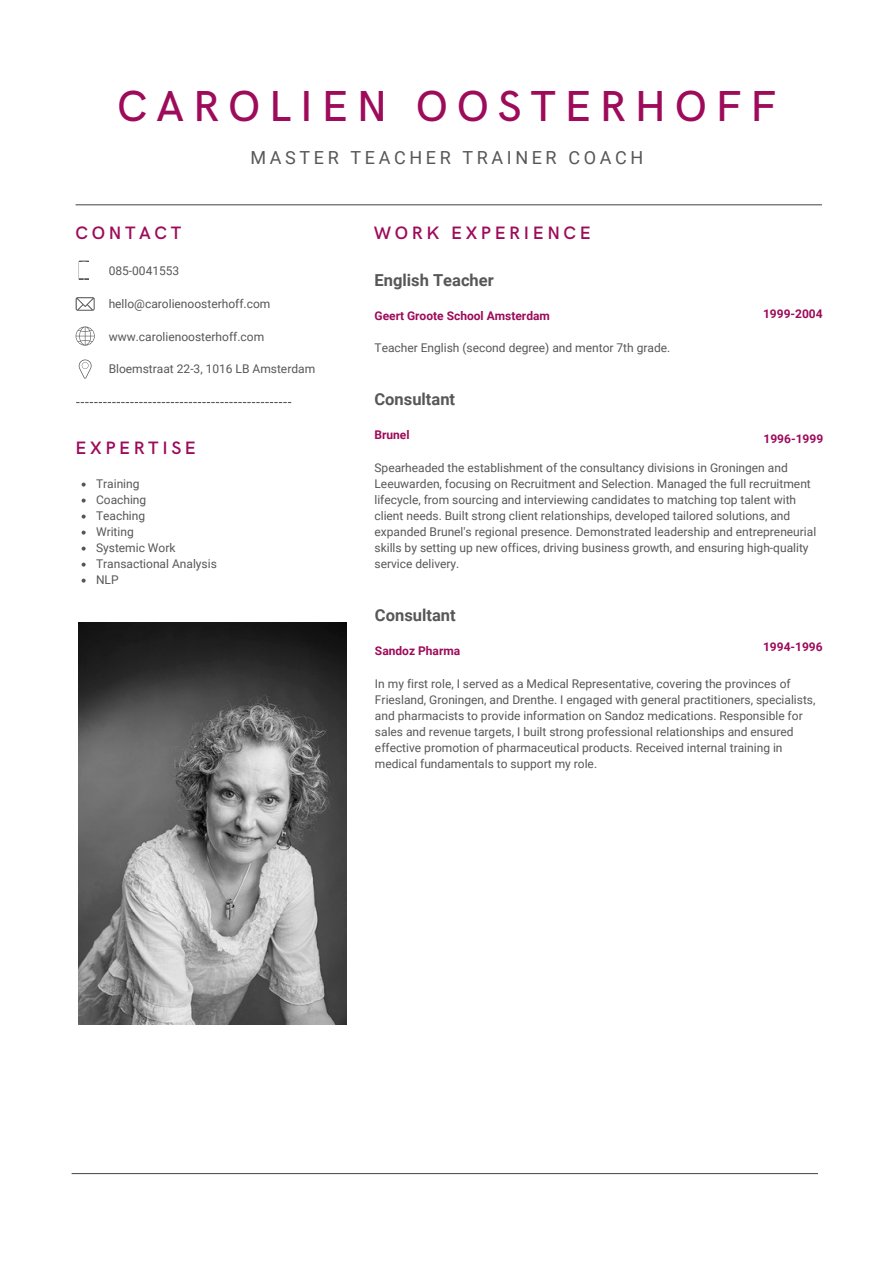
<style>
.page{position:relative;width:894px;height:1264px;background:#fff}
.page>*{position:absolute;margin:0;border:0;box-sizing:border-box;transform-origin:0 0}
.t1{font:500 43.5px "HK Grotesk";letter-spacing:.2em;color:#9d0b5a}
.t2{font:600 18px "HK Grotesk";letter-spacing:.2em;color:#9d0b5a}
.t3{font:18px "Roboto";letter-spacing:.2em;color:#575757}
.t4{font:700 16.5px "Roboto";color:#575757}
.t5{font:12px/16px "Roboto";color:#575757}
.t6{font:700 12px "Roboto";color:#9d0b5a}
</style>
<div class="page">
<hr style="left:76px;top:204px;width:745px;height:1px;background:#575757">
<svg style="left:76px;top:402px;width:215px;height:1px"></svg>
<hr style="left:72px;top:1172px;width:745px;height:2px;background:#575757">
<svg style="left:79px;top:260px;width:10px;height:20px"></svg>
<svg style="left:76px;top:326px;width:19px;height:19px"></svg>
<svg style="left:76px;top:297px;width:19px;height:14px"></svg>
<svg style="left:79px;top:359px;width:12px;height:19px"></svg>
<img style="left:79px;top:622px;width:267px;height:402px">
<svg style="left:82px;top:482px;width:4px;height:4px"></svg>
<svg style="left:82px;top:498px;width:4px;height:4px"></svg>
<svg style="left:82px;top:514px;width:4px;height:4px"></svg>
<svg style="left:82px;top:530px;width:4px;height:4px"></svg>
<svg style="left:82px;top:546px;width:4px;height:4px"></svg>
<svg style="left:82px;top:562px;width:4px;height:4px"></svg>
<svg style="left:82px;top:578px;width:4px;height:4px"></svg>
<p class="t1" style="left:117px;top:82px;width:660px">CAROLIEN OOSTERHOFF</p>
<h2 class="t2" style="left:76px;top:223px;width:107px">CONTACT</h2>
<p class="t3" style="left:250px;top:148px;width:394px">MASTER TEACHER TRAINER COACH</p>
<p class="t2" style="left:373px;top:223px;width:218px">WORK EXPERIENCE</p>
<h1 class="t5" style="left:109px;top:263px;width:72px">085-0041553</h1>
<h3 class="t5" style="left:109px;top:296px;width:163px">hello@carolienoosterhoff.com</h3>
<p class="t5" style="left:109px;top:328px;width:157px">www.carolienoosterhoff.com</p>
<h2 class="t5" style="left:109px;top:361px;width:208px">Bloemstraat 22-3, 1016 LB Amsterdam</h2>
<p class="t4" style="left:374px;top:270px;width:121px">English Teacher</p>
<p class="t6" style="left:374px;top:308px;width:177px">Geert Groote School Amsterdam</p>
<p class="t5" style="left:374px;top:340px;width:297px">Teacher English (second degree) and mentor 7th grade.</p>
<p class="t6" style="left:762px;top:307px;width:61px">1999-2004</p>
<p class="t2" style="left:76px;top:437px;width:122px">EXPERTISE</p>
<p class="t5" style="left:96px;top:475px;width:45px">Training</p>
<p class="t5" style="left:96px;top:491px;width:52px">Coaching</p>
<p class="t5" style="left:96px;top:507px;width:51px">Teaching</p>
<p class="t5" style="left:96px;top:523px;width:39px">Writing</p>
<p class="t5" style="left:96px;top:539px;width:81px">Systemic Work</p>
<p class="t5" style="left:96px;top:555px;width:122px">Transactional Analysis</p>
<h2 class="t5" style="left:96px;top:571px;width:24px">NLP</h2>
<p class="t4" style="left:374px;top:390px;width:82px">Consultant</p>
<p class="t6" style="left:374px;top:428px;width:37px">Brunel</p>
<h4 class="t5" style="left:374px;top:460px;width:443px">Spearheaded the establishment of the consultancy divisions in Groningen and Leeuwarden, focusing on Recruitment and Selection. Managed the full recruitment lifecycle, from sourcing and interviewing candidates to matching top talent with client needs. Built strong client relationships, developed tailored solutions, and expanded Brunel's regional presence. Demonstrated leadership and entrepreneurial skills by setting up new offices, driving business growth, and ensuring high-quality service delivery.</h4>
<h5 class="t6" style="left:763px;top:431px;width:61px">1996-1999</h5>
<h5 class="t4" style="left:375px;top:605px;width:82px">Consultant</h5>
<p class="t6" style="left:375px;top:643px;width:87px">Sandoz Pharma</p>
<h4 class="t5" style="left:375px;top:675px;width:442px">In my first role, I served as a Medical Representative, covering the provinces of Friesland, Groningen, and Drenthe. I engaged with general practitioners, specialists, and pharmacists to provide information on Sandoz medications. Responsible for sales and revenue targets, I built strong professional relationships and ensured effective promotion of pharmaceutical products. Received internal training in medical fundamentals to support my role.</h4>
<h5 class="t6" style="left:762px;top:640px;width:61px">1994-1996</h5>
</div>
